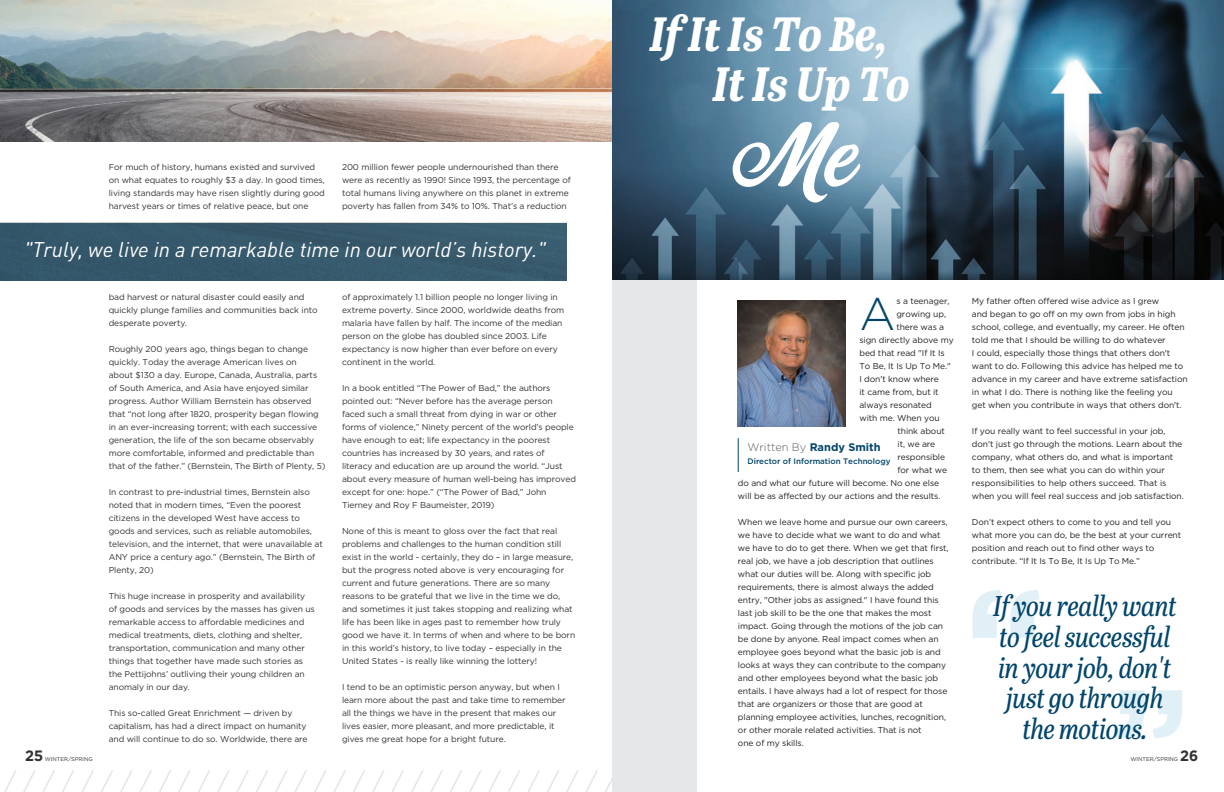
<style>
.page{position:relative;width:1224px;height:792px;background:#fff}
.page>*{position:absolute;margin:0;border:0;box-sizing:border-box;transform-origin:0 0}
.t1{font:82px "Corner Store JF";color:#fff}
.t2{font:italic 700 48px "Abril Titling Cnd";letter-spacing:-.01em;color:#fff}
.t3{font:300 45.6px "Gotham";color:#00456c}
.t4{font:200 41px "Gotham";color:#e4dfdb}
.t5{font:italic 28.6px/30.8px "Abril Titling Cnd";letter-spacing:-.01em;color:#00456c;text-align:center;scale:.96 1}
.t6{font:italic 21px "DIN";color:#fff}
.t7{font:700 15px "Gotham";color:#333233}
.t8{font:700 11px "Gotham";color:#00456c}
.t9{font:8.5px/13px "Gotham";letter-spacing:-.01em;color:#333233}
.t10{font:8.5px/13px "Gotham";letter-spacing:-.01em;color:#231f20}
.t11{font:500 8px "Gotham";color:#00456c}
.t12{font:5.5px "Gotham";color:#333233}
.s1{font-weight:300;color:#57585a}
</style>
<div class="page">
<img style="left:0;top:0;width:612px;height:142px">
<div style="left:0;top:223px;width:567px;height:57px;background:#36596c"></div>
<div style="left:612px;top:240px;width:85px;height:552px;background:#e6e7e9"></div>
<img style="left:612px;top:0;width:612px;height:279px">
<hr style="left:738px;top:438px;width:1px;height:34px;background:#00456c">
<img style="left:738px;top:301px;width:108px;height:126px">
<svg style="left:973px;top:590px;width:67px;height:48px"></svg>
<svg style="left:1115px;top:690px;width:67px;height:48px"></svg>
<p class="t9" style="left:109px;top:161px;width:218px">For much of history, humans existed and survived on what equates to roughly $3 a day. In good times, living standards may have risen slightly during good harvest years or times of relative peace, but one</p>
<p class="t9" style="left:342px;top:161px;width:230px">200 million fewer people undernourished than there were as recently as 1990! Since 1993, the percentage of total humans living anywhere on this planet in extreme poverty has fallen from 34% to 10%. That’s a reduction</p>
<p class="t6" style="left:24px;top:236px;width:523px">"Truly, we live in a remarkable time in our world’s history."</p>
<p class="t9" style="left:109px;top:291px;width:210px">bad harvest or natural disaster could easily and quickly plunge families and communities back into desperate poverty.</p>
<p class="t9" style="left:109px;top:343px;width:218px">Roughly 200 years ago, things began to change quickly. Today the average American lives on<br>about $130 a day. Europe, Canada, Australia, parts of South America, and Asia have enjoyed similar progress. Author William Bernstein has observed that “not long after 1820, prosperity began flowing in an ever-increasing torrent; with each successive generation, the life of the son became observably more comfortable, informed and predictable than that of the father.” (Bernstein, The Birth of Plenty, 5)</p>
<p class="t9" style="left:109px;top:486px;width:216px">In contrast to pre-industrial times, Bernstein also noted that in modern times, “Even the poorest citizens in the developed West have access to goods and services, such as reliable automobiles, television, and the internet, that were unavailable at ANY price a century ago.” (Bernstein, The Birth of Plenty, 20)</p>
<p class="t9" style="left:109px;top:590px;width:207px">This huge increase in prosperity and availability of goods and services by the masses has given us remarkable access to affordable medicines and medical treatments, diets, clothing and shelter, transportation, communication and many other things that together have made such stories as the Pettijohns’ outliving their young children an anomaly in our day.</p>
<p class="t9" style="left:109px;top:707px;width:200px">This so-called Great Enrichment — driven by capitalism, has had a direct impact on humanity and will continue to do so. Worldwide, there are</p>
<p class="t9" style="left:342px;top:291px;width:224px">of approximately 1.1 billion people no longer living in extreme poverty. Since 2000, worldwide deaths from malaria have fallen by half. The income of the median person on the globe has doubled since 2003. Life expectancy is now higher than ever before on every continent in the world.</p>
<p class="t9" style="left:342px;top:382px;width:236px">In a book entitled “The Power of Bad,” the authors pointed out: “Never before has the average person faced such a small threat from dying in war or other forms of violence,” Ninety percent of the world’s people have enough to eat; life expectancy in the poorest countries has increased by 30 years, and rates of literacy and education are up around the world. “Just about every measure of human well-being has improved except for one: hope.” (“The Power of Bad,” John Tierney and Roy F Baumeister, 2019)</p>
<p class="t9" style="left:342px;top:525px;width:235px">None of this is meant to gloss over the fact that real problems and challenges to the human condition still exist in the world - certainly, they do – in large measure, but the progress noted above is very encouraging for current and future generations. There are so many reasons to be grateful that we live in the time we do, and sometimes it just takes stopping and realizing what life has been like in ages past to remember how truly good we have it. In terms of when and where to be born in this world’s history, to live today – especially in the United States - is really like winning the lottery!</p>
<p class="t9" style="left:342px;top:681px;width:225px">I tend to be an optimistic person anyway, but when I learn more about the past and take time to remember all the things we have in the present that makes our lives easier, more pleasant, and more predictable, it gives me great hope for a bright future.</p>
<p class="t2" style="left:650px;top:-1px;width:239px">If It Is To Be,</p>
<p class="t2" style="left:713px;top:49px;width:199px">It Is Up To</p>
<p class="t1" style="left:731px;top:96px;width:125px">Me</p>
<p class="t3" style="left:859px;top:285px;width:38px">A</p>
<p class="t10" style="left:896px;top:294px;width:55px">s a teenager,</p>
<p class="t10" style="left:896px;top:307px;width:51px">growing up,</p>
<p class="t10" style="left:896px;top:320px;width:49px">there was a</p>
<p class="t10" style="left:859px;top:333px;width:96px">sign directly above my</p>
<p class="t10" style="left:859px;top:346px;width:87px">bed that read "If It Is</p>
<p class="t10" style="left:859px;top:359px;width:93px">To Be, It Is Up To Me."</p>
<p class="t10" style="left:859px;top:372px;width:81px">I don't know where</p>
<p class="t10" style="left:859px;top:385px;width:81px">it came from, but it</p>
<p class="t10" style="left:859px;top:398px;width:74px">always resonated</p>
<p class="t10" style="left:859px;top:411px;width:82px">with me. When you</p>
<p class="t10" style="left:898px;top:424px;width:49px">think about</p>
<p class="t10" style="left:898px;top:437px;width:39px">it, we are</p>
<p class="t10" style="left:898px;top:450px;width:49px">responsible</p>
<p class="t10" style="left:898px;top:463px;width:51px">for what we</p>
<p class="t10" style="left:738px;top:476px;width:203px">do and what our future will become. No one else</p>
<p class="t10" style="left:738px;top:489px;width:204px">will be as affected by our actions and the results.</p>
<p class="t10" style="left:738px;top:515px;width:212px">When we leave home and pursue our own careers, we have to decide what we want to do and what we have to do to get there. When we get that first, real job, we have a job description that outlines what our duties will be. Along with specific job requirements, there is almost always the added entry, "Other jobs as assigned." I have found this last job skill to be the one that makes the most impact. Going through the motions of the job can be done by anyone. Real impact comes when an employee goes beyond what the basic job is and looks at ways they can contribute to the company and other employees beyond what the basic job entails. I have always had a lot of respect for those that are organizers or those that are good at planning employee activities, lunches, recognition, or other morale related activities. That is not<br>one of my skills.</p>
<p class="t8" style="left:747px;top:439px;width:135px"><span class="s1">Written By</span> Randy Smith</p>
<p class="t11" style="left:747px;top:455px;width:145px">Director of Information Technology</p>
<p class="t10" style="left:972px;top:294px;width:217px">My father often offered wise advice as I grew<br>and began to go off on my own from jobs in high school, college, and eventually, my career. He often told me that I should be willing to do whatever<br>I could, especially those things that others don't want to do. Following this advice has helped me to advance in my career and have extreme satisfaction in what I do. There is nothing like the feeling you get when you contribute in ways that others don't.</p>
<p class="t10" style="left:972px;top:424px;width:213px">If you really want to feel successful in your job, don't just go through the motions. Learn about the company, what others do, and what is important to them, then see what you can do within your responsibilities to help others succeed. That is when you will feel real success and job satisfaction.</p>
<p class="t10" style="left:972px;top:515px;width:211px">Don’t expect others to come to you and tell you what more you can do, be the best at your current position and reach out to find other ways to contribute. “If It Is To Be, It Is Up To Me.”</p>
<p class="t5" style="left:993px;top:589px;width:192px">If you really want to feel successful in your job, don't just go through the motions.</p>
<p class="t7" style="left:25px;top:745px;width:19px">25</p>
<p class="t12" style="left:45px;top:755px;width:49px">WINTER/SPRING</p>
<p class="t12" style="left:1130px;top:755px;width:49px">WINTER/SPRING</p>
<p class="t7" style="left:1180px;top:745px;width:19px">26</p>
<p class="t4" style="left:-4px;top:763px;width:622px">////////////////////////////////</p>
</div>
